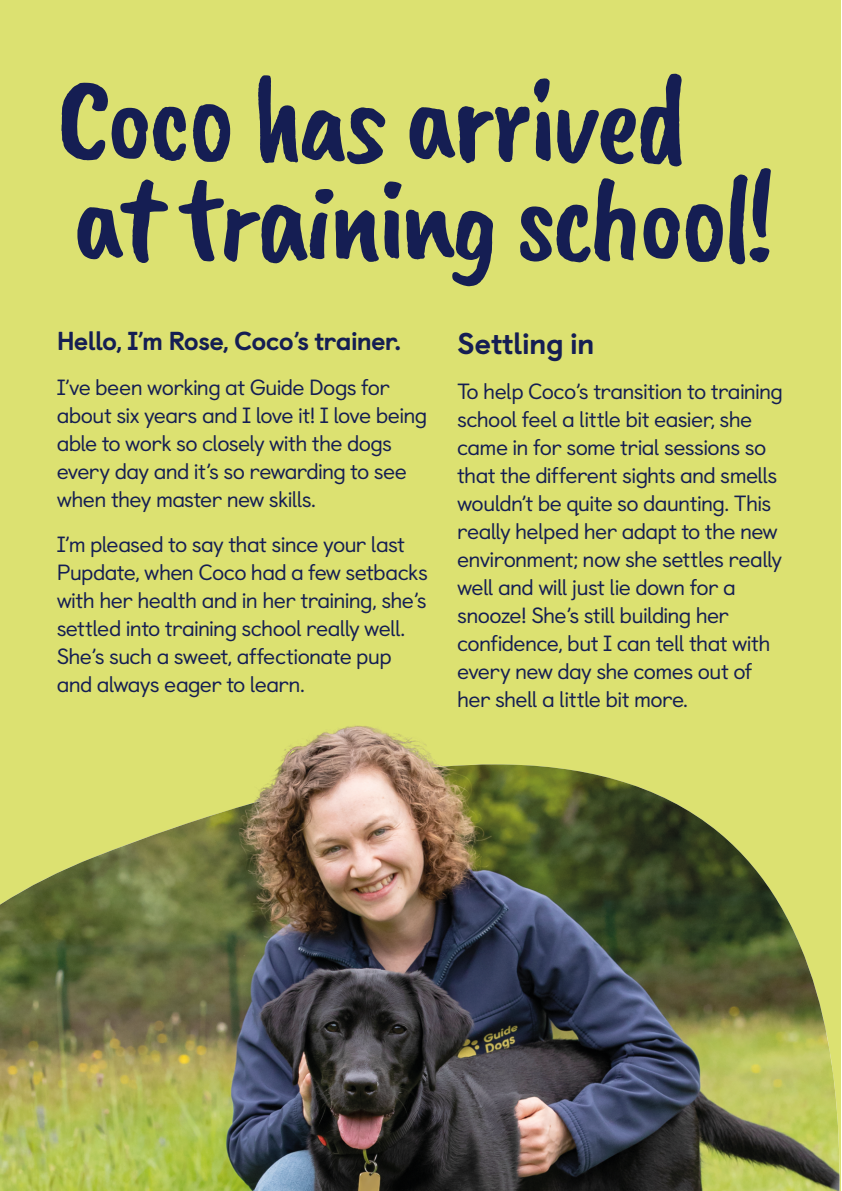
<style>
.page{position:relative;width:842px;height:1191px;background:#fff}
.page>*{position:absolute;margin:0;border:0;box-sizing:border-box;transform-origin:0 0}
.h2_caveat_large{font:122.4px/100px "Caveat Brush";letter-spacing:-.04em;color:#151e53}
.t1{font:800 30px "Castledown";letter-spacing:-.015em;color:#151e53}
.p1_main{font:800 26px "Castledown";letter-spacing:-.035em;color:#151e53}
.p1_main-2{font:22px/28px "Castledown";letter-spacing:-.035em;color:#151e53}
</style>
<div class="page">
<div style="left:0;top:0;width:841px;height:1191px;background:#dce171"></div>
<img style="left:0;top:764px;width:839px;height:427px">
<img style="left:242px;top:725px;width:247px;height:97px">
<h2 class="h2_caveat_large" style="left:57px;top:72px;width:719px">Coco has arrived at training school!</h2>
<p class="p1_main" style="left:57px;top:319px;width:346px">Hello, I’m Rose, Coco’s trainer.</p>
<p class="p1_main-2" style="left:57px;top:371px;width:372px">I’ve been working at Guide Dogs for about six years and I love it! I love being able to work so closely with the dogs every day and it’s so rewarding to see when they master new skills.</p>
<p class="p1_main-2" style="left:57px;top:528px;width:373px">I’m pleased to say that since your last Pupdate, when Coco had a few setbacks with her health and in her training, she’s settled into training school really well.<br>She’s such a sweet, affectionate pup and always eager to learn.</p>
<h3 class="t1" style="left:457px;top:319px;width:139px">Settling in</h3>
<p class="p1_main-2" style="left:457px;top:376px;width:327px">To help Coco’s transition to training school feel a little bit easier, she came in for some trial sessions so that the different sights and smells wouldn’t be quite so daunting. This really helped her adapt to the new environment; now she settles really well and will just lie down for a snooze! She’s still building her confidence, but I can tell that with every new day she comes out of her shell a little bit more.</p>
</div>
